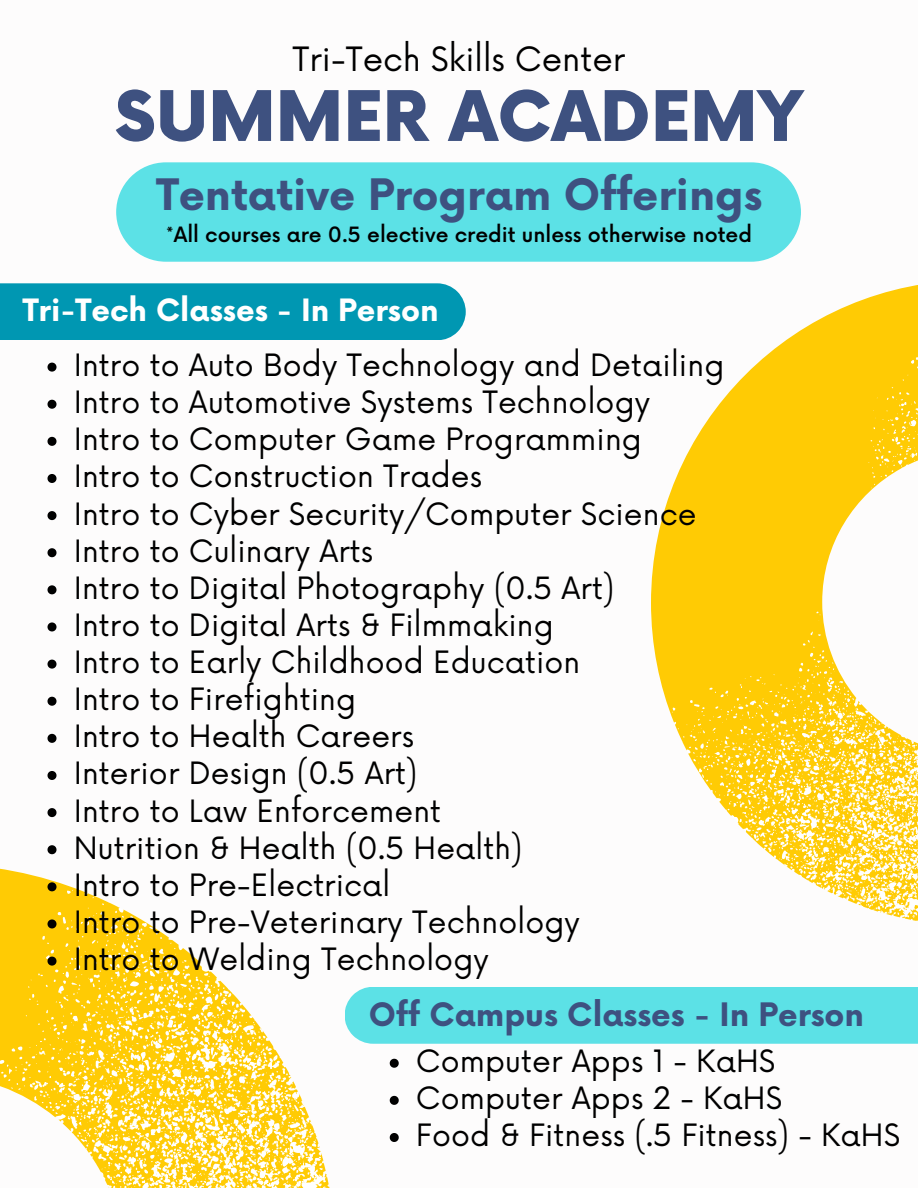
<style>
.page{position:relative;width:918px;height:1188px;background:#fff}
.page>*{position:absolute;margin:0;border:0;box-sizing:border-box;transform-origin:0 0}
.t1{font:900 67.8px "Now";color:#3e5180}
.t2{font:700 42.3px "Now";color:#3e5180}
.t3{font:32.7px "Now";color:#000}
.t4{font:700 31.5px "Now";color:#3e5180}
.t5{font:30px "Now";letter-spacing:.005em;color:#000}
.t6{font:700 30px "Now";color:#fff}
.t7{font:500 20.55px "Now";color:#000}
</style>
<div class="page">
<div style="left:116px;top:162px;width:685px;height:100px;background:#5ce1e6"></div>
<div style="left:0;top:283px;width:466px;height:57px;background:#0097b2"></div>
<svg style="left:0;top:868px;width:330px;height:320px"></svg>
<svg style="left:651px;top:285px;width:267px;height:636px;fill:#ffcb04"></svg>
<svg style="left:48px;top:363px;width:9px;height:9px"></svg>
<svg style="left:48px;top:400px;width:9px;height:9px"></svg>
<svg style="left:48px;top:437px;width:9px;height:9px"></svg>
<svg style="left:48px;top:474px;width:9px;height:9px"></svg>
<svg style="left:48px;top:511px;width:9px;height:9px"></svg>
<svg style="left:48px;top:548px;width:9px;height:9px"></svg>
<svg style="left:48px;top:585px;width:9px;height:9px"></svg>
<svg style="left:48px;top:622px;width:9px;height:9px"></svg>
<svg style="left:48px;top:660px;width:9px;height:9px"></svg>
<svg style="left:48px;top:697px;width:9px;height:9px"></svg>
<svg style="left:48px;top:734px;width:9px;height:9px"></svg>
<svg style="left:48px;top:771px;width:9px;height:9px"></svg>
<svg style="left:48px;top:808px;width:9px;height:9px"></svg>
<svg style="left:48px;top:845px;width:9px;height:9px"></svg>
<svg style="left:48px;top:882px;width:9px;height:9px"></svg>
<svg style="left:48px;top:919px;width:9px;height:9px"></svg>
<svg style="left:48px;top:957px;width:9px;height:9px"></svg>
<div style="left:345px;top:987px;width:573px;height:57px;background:#5ce1e6"></div>
<svg style="left:390px;top:1059px;width:9px;height:9px"></svg>
<svg style="left:390px;top:1096px;width:9px;height:9px"></svg>
<svg style="left:390px;top:1133px;width:9px;height:9px"></svg>
<p class="t3" style="left:293px;top:41px;width:334px">Tri-Tech Skills Center</p>
<h1 class="t1" style="left:115px;top:80px;width:690px">SUMMER ACADEMY</h1>
<h4 class="t2" style="left:156px;top:172px;width:608px">Tentative Program Offerings</h4>
<p class="t7" style="left:166px;top:224px;width:587px">*All courses are 0.5 elective credit unless otherwise noted</p>
<p class="t6" style="left:23px;top:294px;width:417px">Tri-Tech Classes - In Person</p>
<h2 class="t5" style="left:74px;top:349px;width:652px">Intro to Auto Body Technology and Detailing</h2>
<p class="t5" style="left:74px;top:386px;width:578px">Intro to Automotive Systems Technology</p>
<h3 class="t5" style="left:74px;top:423px;width:570px">Intro to Computer Game Programming</h3>
<p class="t5" style="left:74px;top:460px;width:410px">Intro to Construction Trades</p>
<p class="t5" style="left:74px;top:497px;width:624px">Intro to Cyber Security/Computer Science</p>
<p class="t5" style="left:74px;top:534px;width:301px">Intro to Culinary Arts</p>
<p class="t5" style="left:74px;top:571px;width:542px">Intro to Digital Photography (0.5 Art)</p>
<p class="t5" style="left:74px;top:608px;width:482px">Intro to Digital Arts &amp; Filmmaking</p>
<p class="t5" style="left:74px;top:646px;width:508px">Intro to Early Childhood Education</p>
<p class="t5" style="left:74px;top:683px;width:284px">Intro to Firefighting</p>
<p class="t5" style="left:74px;top:720px;width:342px">Intro to Health Careers</p>
<p class="t5" style="left:74px;top:757px;width:345px">Interior Design (0.5 Art)</p>
<p class="t5" style="left:74px;top:794px;width:369px">Intro to Law Enforcement</p>
<p class="t5" style="left:74px;top:831px;width:450px">Nutrition &amp; Health (0.5 Health)</p>
<p class="t5" style="left:74px;top:868px;width:318px">Intro to Pre-Electrical</p>
<p class="t5" style="left:74px;top:905px;width:508px">Intro to Pre-Veterinary Technology</p>
<p class="t5" style="left:74px;top:943px;width:417px">Intro to Welding Technology</p>
<p class="t4" style="left:369px;top:998px;width:497px">Off Campus Classes - In Person</p>
<p class="t5" style="left:416px;top:1045px;width:361px">Computer Apps 1 - KaHS</p>
<h3 class="t5" style="left:416px;top:1082px;width:368px">Computer Apps 2 - KaHS</h3>
<p class="t5" style="left:416px;top:1119px;width:486px">Food &amp; Fitness (.5 Fitness) - KaHS</p>
</div>
